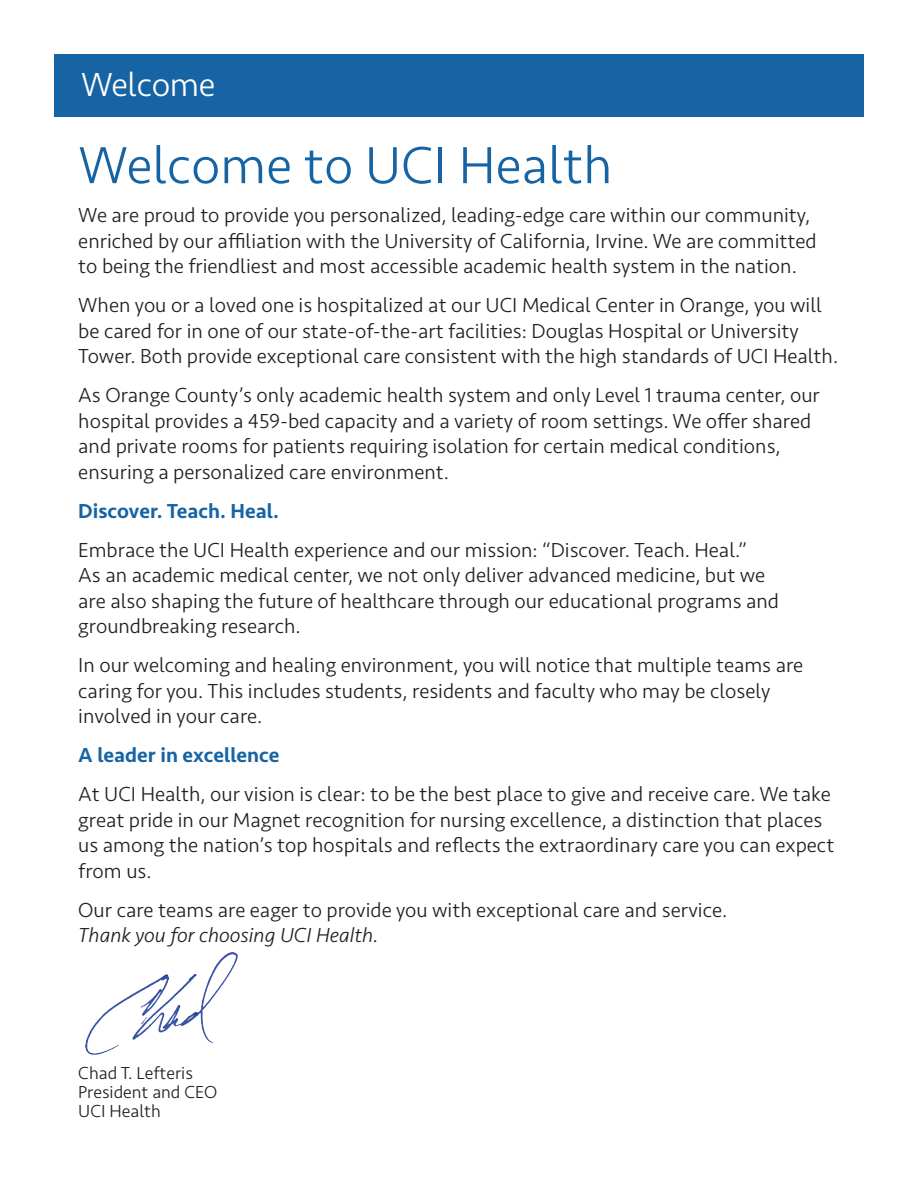
<style>
.page{position:relative;width:918px;height:1188px;background:#fff}
.page>*{position:absolute;margin:0;border:0;box-sizing:border-box;transform-origin:0 0}
.t1{font:300 54px "Seravek Basic";color:#1764a4}
.t2{font:300 34.5px "Seravek Basic";letter-spacing:-.01em;color:#fff}
.t3{font:300 21px/25.5px "Seravek Basic";color:#231f20}
.t4{font:500 21px "Seravek Basic";color:#1764a4}
.t5{font:italic 300 21px "Seravek Basic";color:#231f20}
.t6{font:300 18px/19.4px "Seravek Basic";color:#231f20}
</style>
<div class="page">
<div style="left:54px;top:54px;width:810px;height:63px;background:#1764a4"></div>
<img style="left:85px;top:952px;width:153px;height:103px">
<h2 class="t2" style="left:81px;top:65px;width:136px">Welcome</h2>
<h1 class="t1" style="left:78px;top:133px;width:536px">Welcome to UCI Health</h1>
<p class="t3" style="left:78px;top:202px;width:740px">We are proud to provide you personalized, leading-edge care within our community, enriched by our affiliation with the University of California, Irvine. We are committed to being the friendliest and most accessible academic health system in the nation.</p>
<p class="t3" style="left:78px;top:292px;width:761px">When you or a loved one is hospitalized at our UCI Medical Center in Orange, you will be cared for in one of our state-of-the-art facilities: Douglas Hospital or University<br>Tower. Both provide exceptional care consistent with the high standards of UCI Health.</p>
<p class="t3" style="left:78px;top:382px;width:743px">As Orange County’s only academic health system and only Level 1 trauma center, our hospital provides a 459-bed capacity and a variety of room settings. We offer shared and private rooms for patients requiring isolation for certain medical conditions, ensuring a personalized care environment.</p>
<p class="t4" style="left:78px;top:498px;width:202px">Discover. Teach. Heal.</p>
<p class="t3" style="left:78px;top:537px;width:702px">Embrace the UCI Health experience and our mission: “Discover. Teach. Heal.”<br>As an academic medical center, we not only deliver advanced medicine, but we are also shaping the future of healthcare through our educational programs and groundbreaking research.</p>
<p class="t3" style="left:78px;top:652px;width:727px">In our welcoming and healing environment, you will notice that multiple teams are caring for you. This includes students, residents and faculty who may be closely involved in your care.</p>
<p class="t4" style="left:78px;top:742px;width:203px">A leader in excellence</p>
<p class="t3" style="left:78px;top:781px;width:758px">At UCI Health, our vision is clear: to be the best place to give and receive care. We take great pride in our Magnet recognition for nursing excellence, a distinction that places us among the nation’s top hospitals and reflects the extraordinary care you can expect from us.</p>
<p class="t3" style="left:78px;top:897px;width:650px">Our care teams are eager to provide you with exceptional care and service.</p>
<p class="t5" style="left:78px;top:923px;width:302px">Thank you for choosing UCI Health.</p>
<p class="t6" style="left:78px;top:1063px;width:141px">Chad T. Lefteris<br>President and CEO<br>UCI Health</p>
</div>
